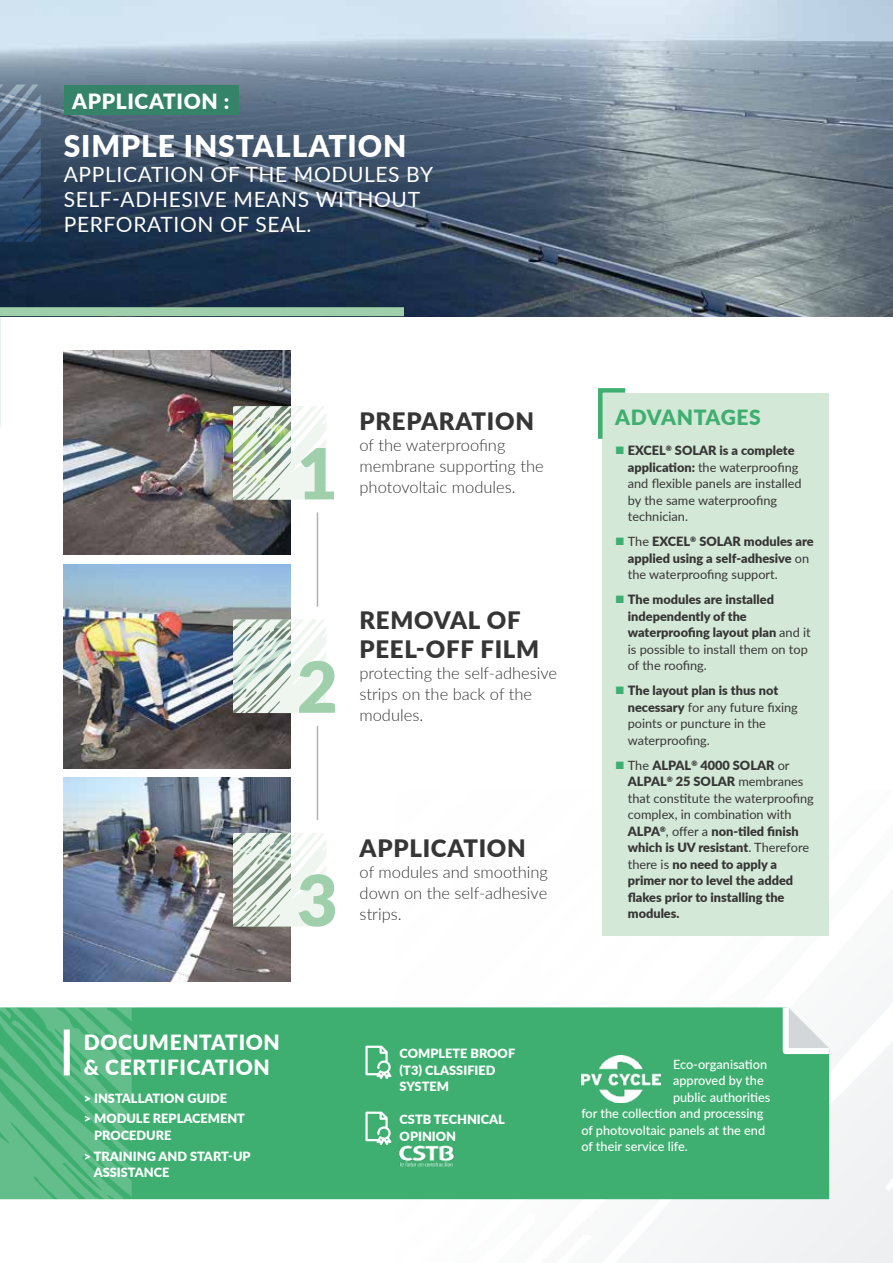
<style>
.page{position:relative;width:893px;height:1263px;background:#fff}
.page>*{position:absolute;margin:0;border:0;box-sizing:border-box;transform-origin:0 0}
.t1{font:800 70.5px "Lato";color:#a0d0ab}
.t2{font:800 30px "Lato";letter-spacing:.03em;color:#fff}
.t3{font:800 24px/28.8px "Lato";letter-spacing:.03em;color:#373636}
.t4{font:21px/25.2px "Lato";letter-spacing:.03em;color:#fff}
.t5{font:800 21px/25.2px "Lato";letter-spacing:.03em;color:#fff}
.t6{font:800 21px "Lato";letter-spacing:.03em;color:#3eaf70}
.t7{font:300 16.5px/21px "Lato";color:#373636}
.t8{font:800 12.75px/16.5px "Lato";color:#373636}
.t9{font:12.75px/16.5px "Lato";color:#373636}
.t10{font:800 12.75px/16.5px "Lato";color:#fff}
.t11{font:500 12.75px "Lato";color:#fff}
.s1{font-weight:800}
.s2{font-weight:400}
</style>
<div class="page">
<svg style="left:670px;top:935px;width:223px;height:328px;fill:#f3f4f5"></svg>
<svg style="left:857px;top:1258px;width:36px;height:5px"></svg>
<svg style="left:396px;top:935px;width:421px;height:293px"></svg>
<img style="left:0;top:0;width:893px;height:316px">
<div style="left:0;top:307px;width:404px;height:9px;background:#a0d0ab"></div>
<div style="left:64px;top:85px;width:174px;height:29px;background:#358368"></div>
<svg style="left:0;top:84px;width:41px;height:158px;background:#4a6481"></svg>
<div style="left:602px;top:393px;width:227px;height:542px;background:#d3e8d6"></div>
<img style="left:63px;top:778px;width:227px;height:204px">
<img style="left:63px;top:351px;width:227px;height:204px">
<img style="left:63px;top:564px;width:227px;height:204px">
<hr style="left:317px;top:512px;width:1px;height:95px;background:#b3b2b2">
<hr style="left:317px;top:726px;width:1px;height:94px;background:#b3b2b2">
<div style="left:132px;top:1007px;width:697px;height:192px;background:#3eaf70"></div>
<svg style="left:0;top:1007px;width:132px;height:192px;background:#56b982"></svg>
<svg style="left:780px;top:1007px;width:49px;height:50px"></svg>
<div style="left:64px;top:1029px;width:6px;height:46px;background:#fff"></div>
<img style="left:582px;top:1055px;width:78px;height:48px">
<svg style="left:233px;top:833px;width:93px;height:93px;background:#d9e3da"></svg>
<svg style="left:233px;top:619px;width:93px;height:94px;background:#dae5de"></svg>
<svg style="left:233px;top:406px;width:93px;height:94px;background:#d8e3d7"></svg>
<img style="left:393px;top:1146px;width:68px;height:21px">
<svg style="left:365px;top:1046px;width:26px;height:33px"></svg>
<svg style="left:365px;top:1111px;width:26px;height:34px"></svg>
<svg style="left:598px;top:388px;width:28px;height:51px"></svg>
<h3 class="t5" style="left:72px;top:88px;width:159px">APPLICATION :</h3>
<h2 class="t2" style="left:64px;top:123px;width:344px">SIMPLE INSTALLATION</h2>
<h3 class="t4" style="left:64px;top:161px;width:371px">APPLICATION OF THE MODULES BY<br>SELF-ADHESIVE MEANS WITHOUT<br>PERFORATION OF SEAL.</h3>
<h1 class="t1" style="left:297px;top:421px;width:42px">1</h1>
<h3 class="t3" style="left:359px;top:406px;width:176px">PREPARATION</h3>
<p class="t7" style="left:359px;top:434px;width:186px">of the waterproofing membrane supporting the photovoltaic modules.</p>
<h1 class="t1" style="left:297px;top:634px;width:42px">2</h1>
<h3 class="t3" style="left:359px;top:605px;width:181px">REMOVAL OF<br>PEEL-OFF FILM</h3>
<p class="t7" style="left:359px;top:662px;width:199px">protecting the self-adhesive strips on the back of the modules.</p>
<h1 class="t1" style="left:297px;top:847px;width:42px">3</h1>
<h3 class="t3" style="left:360px;top:832px;width:168px">APPLICATION</h3>
<p class="t7" style="left:360px;top:861px;width:190px;text-align:justify">of modules and smoothing down on the self-adhesive strips.</p>
<h3 class="t6" style="left:615px;top:401px;width:147px">ADVANTAGES</h3>
<p class="t9" style="left:628px;top:442px;width:175px"><span class="s1">EXCEL</span><sup>®</sup> <span class="s1">SOLAR is a complete application:</span> the waterproofing and flexible panels are installed by the same waterproofing technician.</p>
<p class="t8" style="left:628px;top:533px;width:187px"><span class="s2">The</span> EXCEL<sup>®</sup> SOLAR modules are applied using a self-adhesive <span class="s2">on the waterproofing support.</span></p>
<p class="t8" style="left:628px;top:591px;width:184px">The modules are installed independently of the waterproofing layout plan <span class="s2">and it is possible to install them on top of the roofing.</span></p>
<p class="t9" style="left:628px;top:682px;width:172px"><span class="s1">The layout plan is thus not necessary</span> for any future fixing points or puncture in the waterproofing.</p>
<p class="t8" style="left:628px;top:756px;width:188px"><span class="s2">The</span> ALPAL<sup>®</sup> 4000 SOLAR <span class="s2">or<br></span>ALPAL<sup>®</sup> 25 SOLAR <span class="s2">membranes that constitute the waterproofing complex, in combination with<br></span>ALPA<sup>®</sup><span class="s2">, offer a</span> non-tiled finish which is UV resistant<span class="s2">. Therefore there is</span> no need to apply a primer nor to level the added flakes prior to installing the modules.</p>
<h3 class="t5" style="left:84px;top:1029px;width:198px">DOCUMENTATION &amp; CERTIFICATION</h3>
<p class="t10" style="left:84px;top:1087px;width:163px;line-height:20.7px">&gt; INSTALLATION GUIDE<br>&gt; MODULE REPLACEMENT</p>
<p class="t10" style="left:84px;top:1124px;width:168px;line-height:20.7px;text-indent:10px">PROCEDURE<br>&gt; TRAINING AND START-UP</p>
<p class="t10" style="left:94px;top:1164px;width:77px">ASSISTANCE</p>
<p class="t10" style="left:400px;top:1045px;width:117px">COMPLETE BROOF (T3) CLASSIFIED<br>SYSTEM</p>
<p class="t10" style="left:400px;top:1111px;width:107px">CSTB TECHNICAL<br>OPINION</p>
<p class="t11" style="left:673px;top:1055px;width:96px">Eco-organisation</p>
<p class="t11" style="left:673px;top:1071px;width:92px">approved by the</p>
<p class="t11" style="left:673px;top:1088px;width:99px">public authorities</p>
<p class="t11" style="left:581px;top:1104px;width:183px">for the collection and processing</p>
<p class="t11" style="left:581px;top:1121px;width:185px">of photovoltaic panels at the end</p>
<p class="t11" style="left:581px;top:1137px;width:108px">of their service life.</p>
</div>
